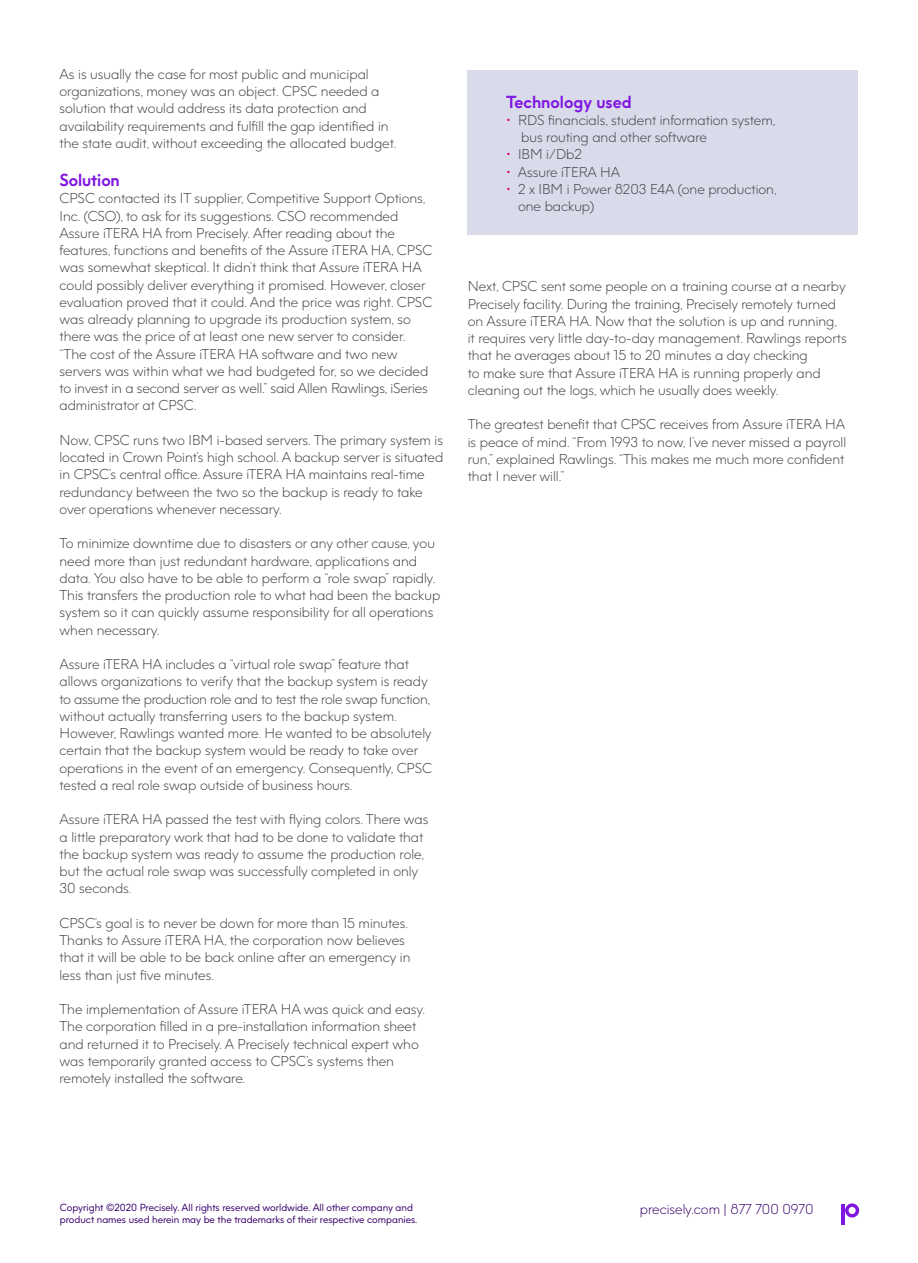
<style>
.page{position:relative;width:918px;height:1263px;background:#fff}
.page>*{position:absolute;margin:0;border:0;box-sizing:border-box;transform-origin:0 0}
.Paragraph_Style_1{font:700 16.5px "Precisely";letter-spacing:-.005em;color:#8017e1}
.Paragraph_Style_1-2{font:300 13.5px/17.2px "Precisely";color:#3e3e3f}
.t1{font:300 13.5px "Precisely";color:#39006b}
.t2{font:9.75px "Precisely";color:#39006b}
.s1{color:#e5007e}
</style>
<div class="page">
<svg style="left:845px;top:1203px;width:14px;height:14px"></svg>
<hr style="left:842px;top:1204px;width:3px;height:20px;background:#8017e1">
<div style="left:468px;top:71px;width:390px;height:164px;background:#d9dbeb"></div>
<p class="Paragraph_Style_1-2" style="left:60px;top:65px;width:339px">As is usually the case for most public and municipal organizations, money was an object. CPSC needed a solution that would address its data protection and availability requirements and fulfill the gap identified in the state audit, without exceeding the allocated budget.</p>
<p class="Paragraph_Style_1" style="left:60px;top:169px;width:62px">Solution</p>
<p class="Paragraph_Style_1-2" style="left:60px;top:190px;width:374px">CPSC contacted its IT supplier, Competitive Support Options, Inc. (CSO), to ask for its suggestions. CSO recommended Assure iTERA HA from Precisely. After reading about the features, functions and benefits of the Assure iTERA HA, CPSC was somewhat skeptical. It didn’t think that Assure iTERA HA could possibly deliver everything it promised. However, closer evaluation proved that it could. And the price was right. CPSC was already planning to upgrade its production system, so there was the price of at least one new server to consider. “The cost of the Assure iTERA HA software and two new servers was within what we had budgeted for, so we decided to invest in a second server as well.” said Allen Rawlings, iSeries administrator at CPSC.</p>
<p class="Paragraph_Style_1-2" style="left:60px;top:431px;width:385px">Now, CPSC runs two IBM i-based servers. The primary system is located in Crown Point’s high school. A backup server is situated in CPSC’s central office. Assure iTERA HA maintains real-time redundancy between the two so the backup is ready to take over operations whenever necessary.</p>
<p class="Paragraph_Style_1-2" style="left:60px;top:535px;width:382px">To minimize downtime due to disasters or any other cause, you need more than just redundant hardware, applications and data. You also have to be able to perform a “role swap” rapidly.<br>This transfers the production role to what had been the backup system so it can quickly assume responsibility for all operations when necessary.</p>
<p class="Paragraph_Style_1-2" style="left:60px;top:656px;width:374px">Assure iTERA HA includes a “virtual role swap” feature that allows organizations to verify that the backup system is ready to assume the production role and to test the role swap function, without actually transferring users to the backup system.<br>However, Rawlings wanted more. He wanted to be absolutely certain that the backup system would be ready to take over operations in the event of an emergency. Consequently, CPSC tested a real role swap outside of business hours.</p>
<p class="Paragraph_Style_1-2" style="left:60px;top:811px;width:371px">Assure iTERA HA passed the test with flying colors. There was a little preparatory work that had to be done to validate that the backup system was ready to assume the production role, but the actual role swap was successfully completed in only 30 seconds.</p>
<p class="Paragraph_Style_1-2" style="left:60px;top:914px;width:352px">CPSC’s goal is to never be down for more than 15 minutes.<br>Thanks to Assure iTERA HA, the corporation now believes that it will be able to be back online after an emergency in less than just five minutes.</p>
<p class="Paragraph_Style_1-2" style="left:60px;top:1001px;width:367px">The implementation of Assure iTERA HA was quick and easy.<br>The corporation filled in a pre-installation information sheet and returned it to Precisely. A Precisely technical expert who was temporarily granted access to CPSC’s systems then remotely installed the software.</p>
<p class="Paragraph_Style_1" style="left:506px;top:91px;width:127px">Technology used</p>
<p class="Paragraph_Style_1-2" style="left:521px;top:111px;width:256px;text-indent:-15px"><span class="s1">•</span> RDS financials, student information system, bus routing and other software</p>
<p class="Paragraph_Style_1-2" style="left:506px;top:146px;width:77px"><span class="s1">•</span> IBM i/Db2</p>
<p class="Paragraph_Style_1-2" style="left:506px;top:163px;width:116px"><span class="s1">•</span> Assure iTERA HA</p>
<p class="Paragraph_Style_1-2" style="left:518px;top:180px;width:260px;text-indent:-12px"><span class="s1">•</span> 2 x IBM i Power 8203 E4A (one production, one backup)</p>
<p class="Paragraph_Style_1-2" style="left:468px;top:278px;width:379px">Next, CPSC sent some people on a training course at a nearby<br>Precisely facility. During the training, Precisely remotely turned on Assure iTERA HA. Now that the solution is up and running,</p>
<p class="Paragraph_Style_1-2" style="left:468px;top:330px;width:380px">it requires very little day-to-day management. Rawlings reports that he averages about 15 to 20 minutes a day checking<br>to make sure that Assure iTERA HA is running properly and cleaning out the logs, which he usually does weekly.</p>
<p class="Paragraph_Style_1-2" style="left:468px;top:416px;width:380px">The greatest benefit that CPSC receives from Assure iTERA HA is peace of mind. “From 1993 to now, I’ve never missed a payroll run,” explained Rawlings. “This makes me much more confident that I never will.”</p>
<p class="t2" style="left:60px;top:1201px;width:355px">Copyright ©2020 Precisely. All rights reserved worldwide. All other company and</p>
<p class="t1" style="left:640px;top:1201px;width:175px">precisely.com | 877 700 0970</p>
<p class="t2" style="left:60px;top:1213px;width:359px">product names used herein may be the trademarks of their respective companies.</p>
</div>
